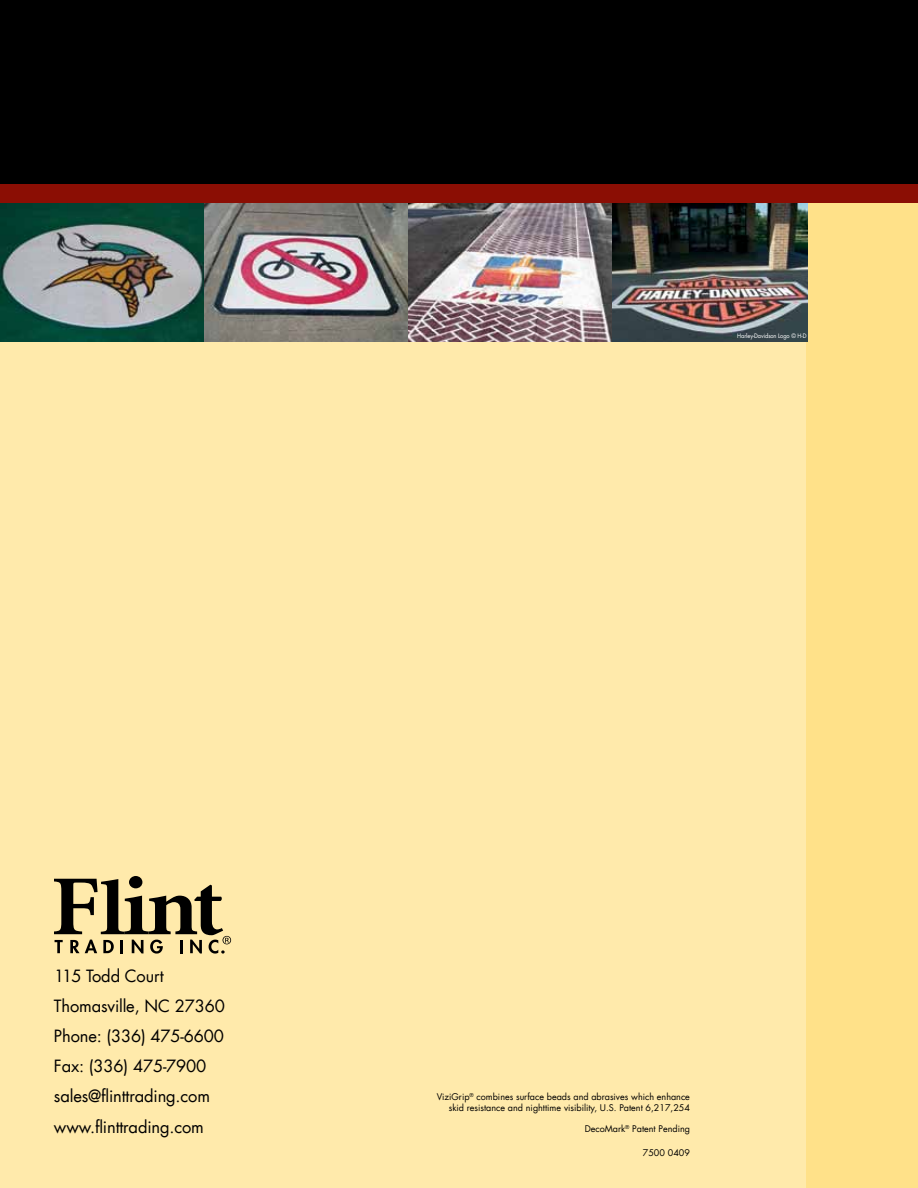
<style>
.page{position:relative;width:918px;height:1188px;background:#fff}
.page>*{position:absolute;margin:0;border:0;box-sizing:border-box;transform-origin:0 0}
.t1{font:16.5px/30px "Futura LT";letter-spacing:-.01em;color:#000}
.t2{font:9px/10.8px "Futura LT";color:#000;text-align:right}
.t3{font:6px "Futura LT";letter-spacing:-.01em;color:#fff;scale:.94 1}
</style>
<div class="page">
<div style="left:0;top:202px;width:810px;height:986px;background:#ffeaab"></div>
<div style="left:1px;top:1px;width:916px;height:187px;background:#000"></div>
<div style="left:0;top:0;width:918px;height:189px;border:2px solid #000"></div>
<div style="left:806px;top:202px;width:112px;height:986px;background:#ffe189"></div>
<svg style="left:54px;top:876px;width:177px;height:78px"></svg>
<img style="left:0;top:203px;width:808px;height:138px">
<div style="left:0;top:184px;width:918px;height:19px;background:#8b0e04"></div>
<p class="t3" style="left:737px;top:332px;width:75px">Harley-Davidson Logo © H-D</p>
<h1 class="t1" style="left:54px;top:961px;width:172px">115 Todd Court<br>Thomasville, NC 27360<br>Phone: (336) 475-6600<br>Fax: (336) 475-7900 sales@flinttrading.com</h1>
<h1 class="t1" style="left:54px;top:1113px;width:151px">www.flinttrading.com</h1>
<p class="t2" style="left:437px;top:1091px;width:255px">ViziGrip<sup>®</sup> combines surface beads and abrasives which enhance skid resistance and nighttime visibility, U.S. Patent 6,217,254</p>
<p class="t2" style="left:585px;top:1124px;width:107px">DecoMark<sup>®</sup> Patent Pending</p>
<p class="t2" style="left:643px;top:1148px;width:49px">7500 0409</p>
</div>
